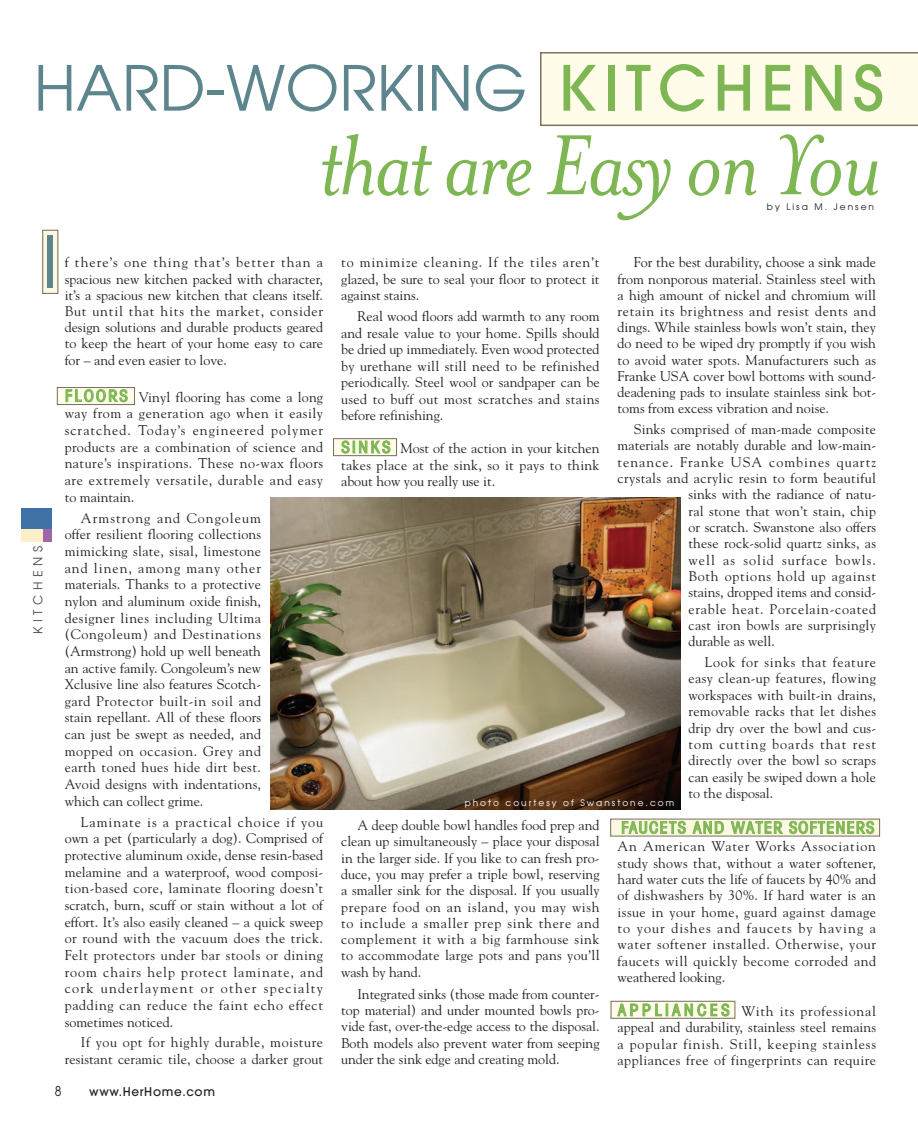
<style>
.page{position:relative;width:918px;height:1134px;background:#fff}
.page>*{position:absolute;margin:0;border:0;box-sizing:border-box;transform-origin:0 0}
.t1{font:italic 98.1px "Mrs Eaves";letter-spacing:-.025em;color:#7db652}
.t2{font:71.55px "Avant Garde";color:#5c858d}
.t3{font:61.95px "Avant Garde";color:#5c858d}
.t4{font:500 condensed 16.5px "Avant Garde";letter-spacing:.06em;color:#7db652}
.t5{font:13.95px/16.6px "Goudy";letter-spacing:.01em;color:#231f20;text-align:justify}
.t6{font:13.95px "Goudy";letter-spacing:.075em;color:#231f20}
.t7{font:13.95px "Goudy";letter-spacing:.055em;color:#231f20}
.t8{font:13.5px "Avant Garde";color:#231f20;scale:.9 1}
.t9{font:12.3px "Avant Garde";letter-spacing:.37em;color:#4b4c4d}
.t10{font:500 12px "Avant Garde";letter-spacing:.055em;color:#231f20}
.t11{font:9px "Avant Garde";letter-spacing:.22em;color:#fff}
.t12{font:9px "Avant Garde";letter-spacing:.22em;color:#231f20}
.s1{font-weight:500;color:#7db652}
.s2{font-family:"Avant Garde";font-weight:500;font-stretch:condensed;font-size:16.5px;color:#7db652}
</style>
<div class="page">
<div style="left:611px;top:819px;width:269px;height:17px;background:#fbf9e1"></div>
<div style="left:610px;top:819px;width:270px;height:18px;border:1px solid #7f7160"></div>
<div style="left:57px;top:388px;width:77px;height:17px;background:#fffdea"></div>
<div style="left:57px;top:387px;width:78px;height:18px;border:1px solid #7f7160"></div>
<div style="left:611px;top:1001px;width:124px;height:17px;background:#fffdea"></div>
<div style="left:611px;top:1001px;width:124px;height:18px;border:1px solid #7f7160"></div>
<div style="left:334px;top:439px;width:63px;height:17px;background:#fffdea"></div>
<div style="left:333px;top:438px;width:64px;height:18px;border:1px solid #7f7160"></div>
<div style="left:43px;top:230px;width:15px;height:63px;background:#fbf9e1"></div>
<div style="left:42px;top:230px;width:16px;height:64px;border:1px solid #7f7160"></div>
<div style="left:540px;top:52px;width:378px;height:74px;background:#fffdea"></div>
<div style="left:21px;top:508px;width:30px;height:33px;background:#4072a7"></div>
<div style="left:21px;top:529px;width:30px;height:12px;background:#a066aa"></div>
<div style="left:21px;top:529px;width:22px;height:12px;background:#fef0c6"></div>
<img style="left:271px;top:498px;width:410px;height:312px">
<h3 class="t3" style="left:34px;top:65px;width:852px">HARD-WORKING <span class="s1">KITCHENS</span></h3>
<h1 class="t1" style="left:319px;top:103px;width:563px">that are Easy on You</h1>
<p class="t12" style="left:767px;top:203px;width:109px">by Lisa M. Jensen</p>
<h2 class="t2" style="left:42px;top:235px;width:18px">I</h2>
<p class="t9" style="left:33px;top:634px;width:89px;rotate:-90deg">KITCHENS</p>
<p class="t5" style="left:65px;top:256px;width:260px;line-height:16.2px">f there’s one thing that’s better than a spacious new kitchen packed with character, it’s a spacious new kitchen that cleans itself.<br>But until that hits the market, consider design solutions and durable products geared to keep the heart of your home easy to care for – and even easier to love.</p>
<p class="t5" style="left:65px;top:390px;width:260px"><span class="s2">F LOORS</span> Vinyl flooring has come a long way from a generation ago when it easily scratched. Today’s engineered polymer products are a combination of science and nature’s inspirations. These no-wax floors are extremely versatile, durable and easy to maintain.</p>
<p class="t5" style="left:65px;top:511px;width:198px;text-indent:16px">Armstrong and Congoleum offer resilient flooring collections mimicking slate, sisal, limestone and linen, among many other materials. Thanks to a protective nylon and aluminum oxide finish, designer lines including Ultima (Congoleum) and Destinations (Armstrong) hold up well beneath an active family. Congoleum’s new Xclusive line also features Scotch&shy;gard Protector built-in soil and stain repellant. All of these floors can just be swept as needed, and mopped on occasion. Grey and earth toned hues hide dirt best.<br>Avoid designs with indentations, which can collect grime.</p>
<p class="t5" style="left:65px;top:815px;width:260px;text-indent:16px">Laminate is a practical choice if you own a pet (particularly a dog). Comprised of protective aluminum oxide, dense resin-based melamine and a waterproof, wood composi&shy;tion-based core, laminate flooring doesn’t scratch, burn, scuff or stain without a lot of effort. It’s also easily cleaned – a quick sweep or round with the vacuum does the trick.<br>Felt protectors under bar stools or dining room chairs help protect laminate, and cork underlayment or other specialty padding can reduce the faint echo effect sometimes noticed.</p>
<p class="t5" style="left:65px;top:1035px;width:260px;text-align:right">If you opt for highly durable, moisture resistant ceramic tile, choose a darker grout</p>
<p class="t8" style="left:55px;top:1086px;width:9px">8</p>
<p class="t10" style="left:89px;top:1087px;width:127px">www.HerHome.com</p>
<p class="t5" style="left:618px;top:256px;width:260px;line-height:16.2px;text-indent:16px">For the best durability, choose a sink made from nonporous material. Stainless steel with a high amount of nickel and chromium will retain its brightness and resist dents and dings. While stainless bowls won’t stain, they do need to be wiped dry promptly if you wish to avoid water spots. Manufacturers such as Franke USA cover bowl bottoms with sound&shy;deadening pads to insulate stainless sink bot&shy;toms from excess vibration and noise.</p>
<p class="t5" style="left:634px;top:422px;width:244px">Sinks comprised of man-made composite</p>
<p class="t5" style="left:618px;top:438px;width:260px">materials are notably durable and low-main-</p>
<p class="t6" style="left:618px;top:456px;width:260px">tenance. Franke USA combines quartz</p>
<p class="t5" style="left:618px;top:471px;width:260px">crystals and acrylic resin to form beautiful</p>
<p class="t5" style="left:689px;top:487px;width:189px">sinks with the radiance of natu-</p>
<p class="t5" style="left:689px;top:504px;width:189px">ral stone that won’t stain, chip</p>
<p class="t5" style="left:689px;top:520px;width:189px">or scratch. Swanstone also offers</p>
<p class="t5" style="left:689px;top:536px;width:189px">these rock-solid quartz sinks, as</p>
<p class="t6" style="left:689px;top:554px;width:189px">well as solid surface bowls.</p>
<p class="t7" style="left:689px;top:571px;width:189px">Both options hold up against</p>
<p class="t5" style="left:689px;top:585px;width:189px">stains, dropped items and consid-</p>
<p class="t7" style="left:689px;top:603px;width:189px">erable heat. Porcelain-coated</p>
<p class="t5" style="left:689px;top:618px;width:189px">cast iron bowls are surprisingly</p>
<p class="t5" style="left:689px;top:634px;width:88px">durable as well.</p>
<p class="t5" style="left:689px;top:655px;width:189px;text-indent:16px">Look for sinks that feature easy clean-up features, flowing workspaces with built-in drains, removable racks that let dishes drip dry over the bowl and cus&shy;tom cutting boards that rest directly over the bowl so scraps can easily be swiped down a hole to the disposal.</p>
<p class="t5" style="left:341px;top:255px;width:260px">to minimize cleaning. If the tiles aren’t glazed, be sure to seal your floor to protect it against stains.</p>
<p class="t5" style="left:341px;top:309px;width:260px;text-indent:16px">Real wood floors add warmth to any room and resale value to your home. Spills should be dried up immediately. Even wood protected by urethane will still need to be refinished periodically. Steel wool or sandpaper can be used to buff out most scratches and stains before refinishing.</p>
<p class="t5" style="left:341px;top:441px;width:260px"><span class="s2">S INK S</span> Most of the action in your kitchen takes place at the sink, so it pays to think about how you really use it.</p>
<p class="t11" style="left:465px;top:799px;width:211px">photo courtesy of Swanstone.com</p>
<p class="t5" style="left:341px;top:818px;width:260px;text-indent:16px">A deep double bowl handles food prep and clean up simultaneously – place your disposal in the larger side. If you like to can fresh pro&shy;duce, you may prefer a triple bowl, reserving a smaller sink for the disposal. If you usually prepare food on an island, you may wish to include a smaller prep sink there and complement it with a big farmhouse sink to accommodate large pots and pans you’ll wash by hand.</p>
<p class="t5" style="left:341px;top:987px;width:260px;text-indent:16px">Integrated sinks (those made from counter&shy;top material) and under mounted bowls pro&shy;vide fast, over-the-edge access to the disposal.<br>Both models also prevent water from seeping under the sink edge and creating mold.</p>
<p class="t4" style="left:621px;top:822px;width:255px">FAUCETS AND WATER SOFTENERS</p>
<p class="t5" style="left:618px;top:839px;width:260px">An American Water Works Association study shows that, without a water softener, hard water cuts the life of faucets by 40% and of dishwashers by 30%. If hard water is an issue in your home, guard against damage to your dishes and faucets by having a water softener installed. Otherwise, your faucets will quickly become corroded and weathered looking.</p>
<p class="t5" style="left:618px;top:1004px;width:260px;line-height:16.2px"><span class="s2">A P P L I A N C E S</span> With its professional appeal and durability, stainless steel remains a popular finish. Still, keeping stainless appliances free of fingerprints can require</p>
</div>
